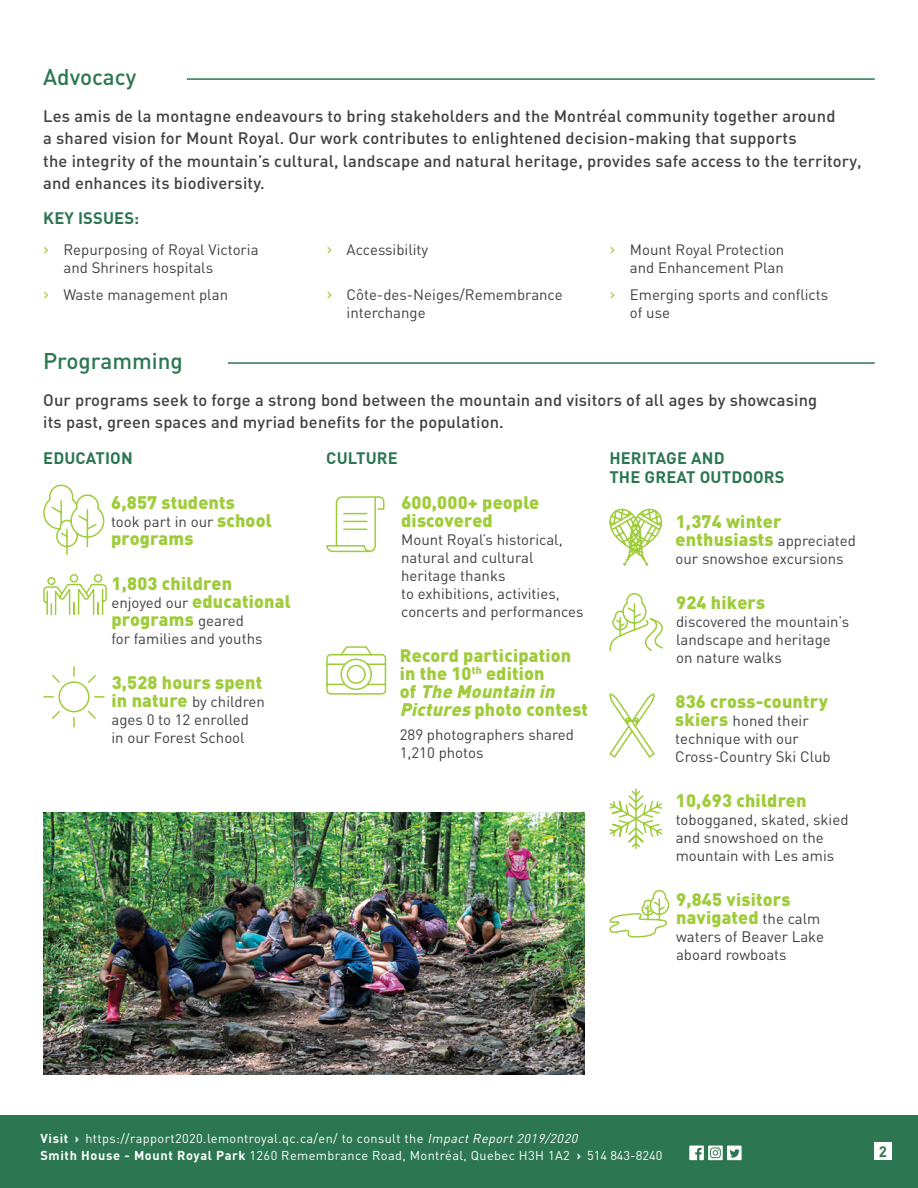
<style>
.page{position:relative;width:918px;height:1188px;background:#fff}
.page>*{position:absolute;margin:0;border:0;box-sizing:border-box;transform-origin:0 0}
.t1{font:500 22.5px "DIN";color:#2c7752}
.t2{font:900 18px/18px "DIN";letter-spacing:.01em;color:#9fcc3b}
.t3{font:500 16.5px/22.5px "DIN";letter-spacing:.01em;color:#414042}
.t4{font:700 16.5px/19.5px "DIN";letter-spacing:.01em;color:#2c7752}
.t5{font:15px/18px "DIN";color:#414042}
.t6{font:700 15px "DIN";color:#2c7752}
.t7{font:12.75px/16.5px "DIN";letter-spacing:.03em;color:#fff}
.s1{font-size:18px;color:#9fcc3b}
.s2{font-weight:900;font-size:18px;color:#9fcc3b}
.s3{font-weight:400;font-size:15px;color:#414042}
.s4{font-style:italic}
.s5{font-weight:700}
</style>
<div class="page">
<hr style="left:187px;top:78px;width:688px;height:2px;background:#2c7752">
<hr style="left:228px;top:362px;width:647px;height:2px;background:#2c7752">
<svg style="left:43px;top:484px;width:62px;height:71px"></svg>
<svg style="left:43px;top:574px;width:64px;height:41px"></svg>
<svg style="left:43px;top:666px;width:62px;height:62px"></svg>
<svg style="left:326px;top:496px;width:59px;height:57px"></svg>
<svg style="left:326px;top:646px;width:61px;height:49px"></svg>
<svg style="left:609px;top:508px;width:54px;height:58px"></svg>
<svg style="left:609px;top:593px;width:54px;height:58px"></svg>
<svg style="left:609px;top:693px;width:61px;height:245px"></svg>
<img style="left:43px;top:813px;width:541px;height:262px">
<div style="left:0;top:1115px;width:918px;height:73px;background:#2c7752"></div>
<div style="left:874px;top:1142px;width:18px;height:18px;background:#fff"></div>
<div style="left:727px;top:1146px;width:15px;height:14px;background:#fff"></div>
<svg style="left:689px;top:1146px;width:34px;height:14px"></svg>
<svg style="left:730px;top:1149px;width:10px;height:9px"></svg>
<h1 class="t1" style="left:43px;top:62px;width:95px">Advocacy</h1>
<p class="t3" style="left:43px;top:104px;width:820px">Les amis de la montagne endeavours to bring stakeholders and the Montréal community together around<br>a shared vision for Mount Royal. Our work contributes to enlightened decision-making that supports<br>the integrity of the mountain’s cultural, landscape and natural heritage, provides safe access to the territory, and enhances its biodiversity.</p>
<p class="t4" style="left:43px;top:208px;width:98px">KEY ISSUES:</p>
<p class="t5" style="left:63px;top:241px;width:197px;text-indent:-20px"><span class="s1">›</span> Repurposing of Royal Victoria and Shriners hospitals</p>
<p class="t5" style="left:43px;top:286px;width:186px"><span class="s1">›</span> Waste management plan</p>
<p class="t5" style="left:326px;top:241px;width:103px"><span class="s1">›</span> Accessibility</p>
<p class="t5" style="left:347px;top:286px;width:218px;text-indent:-20px"><span class="s1">›</span> Côte-des-Neiges/Remembrance interchange</p>
<p class="t5" style="left:610px;top:241px;width:176px;text-align:right"><span class="s1">›</span> Mount Royal Protection and Enhancement Plan</p>
<p class="t5" style="left:630px;top:286px;width:200px;text-indent:-20px"><span class="s1">›</span> Emerging sports and conflicts of use</p>
<h1 class="t1" style="left:43px;top:346px;width:141px">Programming</h1>
<p class="t3" style="left:43px;top:388px;width:776px">Our programs seek to forge a strong bond between the mountain and visitors of all ages by showcasing its past, green spaces and myriad benefits for the population.</p>
<p class="t4" style="left:43px;top:447px;width:91px">EDUCATION</p>
<p class="t2" style="left:111px;top:492px;width:125px">6,857 students</p>
<p class="t5" style="left:111px;top:512px;width:162px">took part in our <span class="s2">school</span></p>
<p class="t2" style="left:111px;top:528px;width:84px">programs</p>
<p class="t2" style="left:111px;top:573px;width:181px">1,803 children<br><span class="s3">enjoyed our</span> educational programs <span class="s3">geared</span></p>
<p class="t5" style="left:111px;top:629px;width:153px">for families and youths</p>
<p class="t2" style="left:112px;top:672px;width:152px">3,528 hours spent</p>
<p class="t5" style="left:112px;top:692px;width:155px"><span class="s2">in nature</span> by children ages 0 to 12 enrolled<br>in our Forest School</p>
<p class="t4" style="left:326px;top:447px;width:73px">CULTURE</p>
<p class="t2" style="left:401px;top:492px;width:140px">600,000+ people discovered</p>
<p class="t5" style="left:401px;top:530px;width:184px">Mount Royal’s historical, natural and cultural heritage thanks<br>to exhibitions, activities, concerts and performances</p>
<p class="t2" style="left:400px;top:645px;width:190px">Record participation in the 10<sup>th</sup> edition<br>o f <span class="s4">The Mountain in<br>Pictures</span> photo contest</p>
<p class="t5" style="left:400px;top:726px;width:176px">289 photographers shared<br>1,210 photos</p>
<p class="t4" style="left:609px;top:447px;width:165px">H ERITAGE AND<br>THE GREAT OUTDOORS</p>
<p class="t2" style="left:676px;top:512px;width:182px">1,374 winter enthusiasts <span class="s3">appreciated</span></p>
<p class="t5" style="left:676px;top:549px;width:170px">our snowshoe excursions</p>
<p class="t2" style="left:676px;top:593px;width:90px">924 hikers</p>
<p class="t5" style="left:676px;top:612px;width:175px">discovered the mountain’s landscape and heritage on nature walks</p>
<p class="t2" style="left:675px;top:692px;width:154px">836 cross-country</p>
<p class="t5" style="left:675px;top:711px;width:157px"><span class="s2">skiers</span> honed their technique with our<br>Cross-Country Ski Club</p>
<p class="t2" style="left:676px;top:791px;width:132px">10,693 children</p>
<p class="t5" style="left:676px;top:810px;width:174px">tobogganed, skated, skied and snowshoed on the mountain with Les amis</p>
<p class="t2" style="left:676px;top:890px;width:146px">9,845 visitors navigated <span class="s3">the calm</span></p>
<p class="t5" style="left:676px;top:927px;width:149px">waters of Beaver Lake aboard rowboats</p>
<p class="t7" style="left:40px;top:1130px;width:623px"><span class="s5">VISIT ›</span> https://rapport2020.lemontroyal.qc.ca/en/ to consult the <span class="s4">ImpactReport2019/2020<br></span><span class="s5">SMITH HOUSE - MOUNT ROYAL PARK</span> 1260 Remembrance Road, Montréal, Quebec H3H 1A2 <span class="s5">›</span> 514 843-8240</p>
<p class="t6" style="left:879px;top:1142px;width:10px">2</p>
</div>
